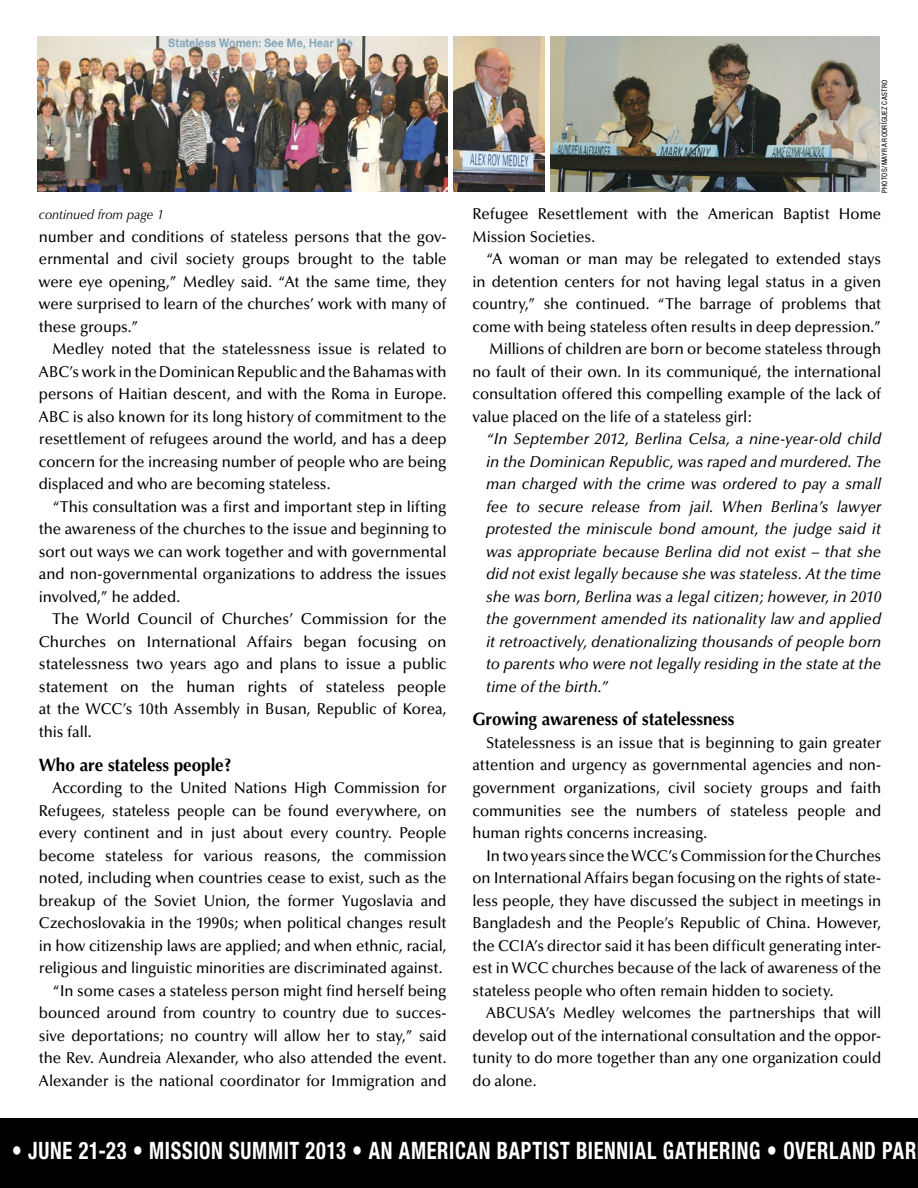
<style>
.page{position:relative;width:918px;height:1188px;background:#fff}
.page>*{position:absolute;margin:0;border:0;box-sizing:border-box;transform-origin:0 0}
.t1{font:700 condensed 24px "Helvetica Neue";letter-spacing:.03em;color:#fff;scale:.85 1}
.t2{font:700 18px "Optima";letter-spacing:-.005em;color:#000;scale:.95 1}
.t3{font:500 15.75px/22.5px "Optima";letter-spacing:-.005em;color:#000;text-align:justify;scale:.95 1}
.t4{font:italic 500 15.75px/22.5px "Optima";color:#000;text-align:justify;scale:.95 1}
.t5{font:500 15.75px/22.5px "Optima";letter-spacing:-.005em;color:#000;text-align:justify}
.t6{font:italic 13.5px "Optima";letter-spacing:-.005em;color:#000;scale:.95 1}
.t7{font:condensed 7.5px "Helvetica Neue";letter-spacing:.05em;color:#000}
</style>
<div class="page">
<div style="left:0;top:1118px;width:918px;height:70px;background:#000"></div>
<img style="left:454px;top:37px;width:90px;height:155px">
<img style="left:38px;top:37px;width:409px;height:155px">
<img style="left:551px;top:37px;width:328px;height:155px">
<p class="t6" style="left:39px;top:207px;width:133px">continued from page 1</p>
<p class="t3" style="left:39px;top:226px;width:431px">number and conditions of stateless persons that the gov&shy;ernmental and civil society groups brought to the table were eye opening,” Medley said. “At the same time, they were surprised to learn of the churches’ work with many of these groups.”</p>
<p class="t3" style="left:39px;top:338px;width:431px;text-indent:13px">Medley noted that the statelessness issue is related to ABC’s work in the Dominican Republic and the Bahamas with persons of Haitian descent, and with the Roma in Europe.<br>ABC is also known for its long history of commitment to the resettlement of refugees around the world, and has a deep concern for the increasing number of people who are being displaced and who are becoming stateless.</p>
<p class="t3" style="left:39px;top:496px;width:431px;text-indent:13px">“This consultation was a first and important step in lifting the awareness of the churches to the issue and beginning to sort out ways we can work together and with governmental and non-governmental organizations to address the issues involved,” he added.</p>
<p class="t5" style="left:39px;top:608px;width:409px;text-indent:14px">The World Council of Churches’ Commission for the Churches on International Affairs began focusing on statelessness two years ago and plans to issue a public statement on the human rights of stateless people at the WCC’s 10th Assembly in Busan, Republic of Korea, this fall.</p>
<p class="t2" style="left:39px;top:754px;width:205px">Who are stateless people?</p>
<p class="t3" style="left:39px;top:777px;width:431px;text-align:right">According to the United Nations High Commission for Refugees, stateless people can be found everywhere, on every continent and in just about every country. People become stateless for various reasons, the commission noted, including when countries cease to exist, such as the breakup of the Soviet Union, the former Yugoslavia and Czechoslovakia in the 1990s; when political changes result in how citizenship laws are applied; and when ethnic, racial, religious and linguistic minorities are discriminated against. “In some cases a stateless person might find herself being bounced around from country to country due to succes&shy;sive deportations; no country will allow her to stay,” said the Rev. Aundreia Alexander, who also attended the event.<br>Alexander is the national coordinator for Immigration and</p>
<p class="t7" style="left:880px;top:193px;width:114px;rotate:-90deg">PHOTOS/Mayra Rodríguez Castro</p>
<p class="t3" style="left:473px;top:203px;width:432px">Refugee Resettlement with the American Baptist Home<br>Mission Societies.</p>
<p class="t3" style="left:486px;top:248px;width:417px">“A woman or man may be relegated to extended stays</p>
<p class="t3" style="left:473px;top:271px;width:432px">in detention centers for not having legal status in a given</p>
<p class="t3" style="left:473px;top:293px;width:432px">country,” she continued. “The barrage of problems that</p>
<p class="t3" style="left:473px;top:316px;width:432px">come with being stateless often results in deep depression.”</p>
<p class="t3" style="left:490px;top:338px;width:414px">Millions of children are born or become stateless through</p>
<p class="t3" style="left:473px;top:361px;width:432px">no fault of their own. In its communiqué, the international</p>
<p class="t3" style="left:473px;top:383px;width:432px">consultation offered this compelling example of the lack of</p>
<p class="t3" style="left:473px;top:406px;width:295px">value placed on the life of a stateless girl:</p>
<p class="t4" style="left:486px;top:428px;width:418px">“In September 2012, Berlina Celsa, a nine-year-old child in the Dominican Republic, was raped and murdered. The man charged with the crime was ordered to pay a small fee to secure release from jail. When Berlina’s lawyer protested the miniscule bond amount, the judge said it was appropriate because Berlina did not exist – that she did not exist legally because she was stateless. At the time she was born, Berlina was a legal citizen; however, in 2010 the government amended its nationality law and applied it retroactively, denationalizing thousands of people born to parents who were not legally residing in the state at the time of the birth.”</p>
<p class="t2" style="left:473px;top:709px;width:277px">Growing awareness of statelessness</p>
<p class="t3" style="left:473px;top:732px;width:432px;text-indent:13px">Statelessness is an issue that is beginning to gain greater attention and urgency as governmental agencies and non&shy;government organizations, civil society groups and faith communities see the numbers of stateless people and human rights concerns increasing.</p>
<p class="t3" style="left:473px;top:844px;width:432px;text-indent:13px">In two years since the WCC’s Commission for the Churches on International Affairs began focusing on the rights of state&shy;less people, they have discussed the subject in meetings in Bangladesh and the People’s Republic of China. However, the CCIA’s director said it has been difficult generating inter&shy;est in WCC churches because of the lack of awareness of the stateless people who often remain hidden to society.</p>
<p class="t3" style="left:473px;top:1002px;width:432px;text-indent:13px">ABCUSA’s Medley welcomes the partnerships that will develop out of the international consultation and the oppor&shy;tunity to do more together than any one organization could do alone.</p>
<h1 class="t1" style="left:12px;top:1136px;width:1066px">• JUNE 21-23 • MISSION SUMMIT 2013 • AN AMERICAN BAPTIST BIENNIAL GATHERING • OVERLAND PAR</h1>
</div>
